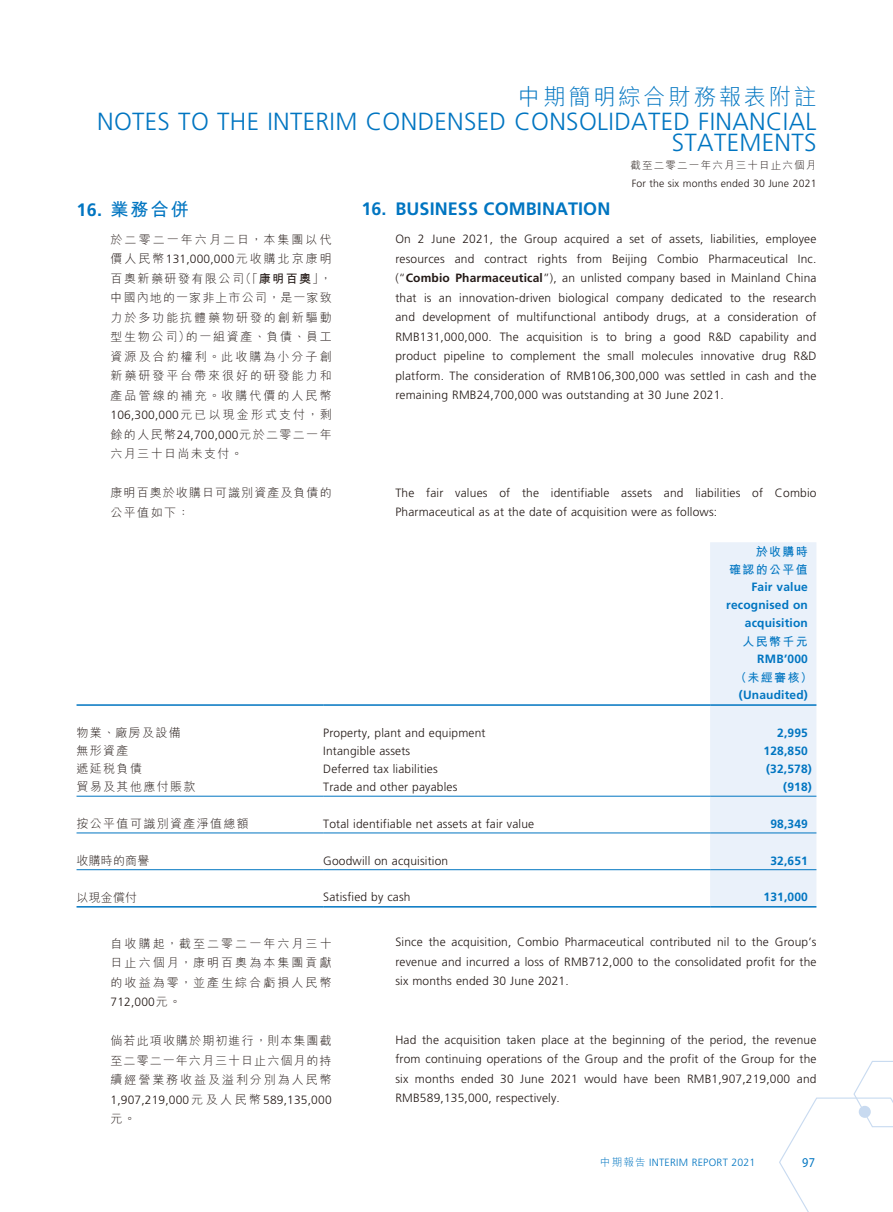
<style>
.page{position:relative;width:893px;height:1212px;background:#fff}
.page>*{position:absolute;margin:0;border:0;box-sizing:border-box;transform-origin:0 0}
.t1{font:300 24.75px/21px "Frutiger";letter-spacing:.015em;color:#0075c1;text-align:right}
.t2{font:300 22.5px "M Hei HK";letter-spacing:.115em;color:#0075c1}
.t3{font:700 18px "Frutiger";letter-spacing:.005em;color:#0075c1}
.t4{font:700 18px "M Hei HK";color:#0075c1}
.t5{font:13.5px "Myriad Pro";color:#0075c1;scale:.9 1}
.t6{font:300 12px/19.5px "Frutiger";letter-spacing:.015em;color:#231916;text-align:justify}
.t7{font:300 12px/19.5px "M Hei HK";letter-spacing:.115em;color:#231916;text-align:justify}
.t8{font:700 12px/18px "Frutiger";letter-spacing:.015em;color:#0075c1;text-align:right}
.t9{font:300 12px/19.5px "M Hei HK";letter-spacing:.09em;color:#231916}
.t10{font:700 12px/18px "M Hei HK";letter-spacing:.115em;color:#0075c1;text-align:right}
.t11{font:300 10.5px "Frutiger";letter-spacing:.015em;color:#231916}
.t12{font:300 10.5px "Frutiger";letter-spacing:.025em;color:#0075c1}
.t13{font:300 10.5px "M Hei HK";letter-spacing:.115em;color:#231916}
.s1{font-family:"Frutiger"}
.s2{font-weight:700}
.s3{font-family:"M Hei HK"}
</style>
<div class="page">
<svg style="left:779px;top:1061px;width:114px;height:151px"></svg>
<div style="left:859px;top:1106px;width:12px;height:12px;background:#c8daf0;border-radius:50%"></div>
<div style="left:710px;top:542px;width:106px;height:364px;background:#eaf1fa"></div>
<hr style="left:77px;top:832px;width:246px;height:1px;background:#0075c1">
<hr style="left:323px;top:832px;width:387px;height:1px;background:#0075c1">
<hr style="left:710px;top:832px;width:106px;height:1px;background:#0075c1">
<hr style="left:77px;top:704px;width:246px;height:2px;background:#0075c1">
<hr style="left:323px;top:704px;width:387px;height:2px;background:#0075c1">
<hr style="left:710px;top:704px;width:106px;height:2px;background:#0075c1">
<hr style="left:77px;top:796px;width:246px;height:1px;background:#0075c1">
<hr style="left:323px;top:796px;width:387px;height:1px;background:#0075c1">
<hr style="left:710px;top:796px;width:106px;height:1px;background:#0075c1">
<hr style="left:77px;top:869px;width:246px;height:1px;background:#0075c1">
<hr style="left:323px;top:869px;width:387px;height:1px;background:#0075c1">
<hr style="left:710px;top:869px;width:106px;height:1px;background:#0075c1">
<hr style="left:77px;top:906px;width:246px;height:1px;background:#0075c1">
<hr style="left:323px;top:906px;width:387px;height:1px;background:#0075c1">
<hr style="left:710px;top:906px;width:106px;height:1px;background:#0075c1">
<h2 class="t2" style="left:518px;top:81px;width:300px">中期簡明綜合財務報表附註</h2>
<h1 class="t1" style="left:97px;top:112px;width:721px">NOTES TO THE INTERIM CONDENSED CONSOLIDATED FINANCIAL<br>STATEMENTS</h1>
<p class="t13" style="left:630px;top:158px;width:187px">截至二零二一年六月三十日止六個月</p>
<p class="t11" style="left:632px;top:178px;width:186px">For the six months ended 30 June 2021</p>
<h3 class="t4" style="left:77px;top:196px;width:114px"><span class="s1">16.</span> 業務合併</h3>
<p class="t7" style="left:111px;top:229px;width:223px">於二零二一年六月二日，本集團以代價人民幣<span class="s1">131,000,000</span>元收購北京康明百奧新藥研發有限公司（「<span class="s2">康明百奧</span>」，中國內地的一家非上市公司，是一家致力於多功能抗體藥物研發的創新驅動型生物公司）的一組資產、負債、員工資源及合約權利。此收購為小分子創新藥研發平台帶來很好的研發能力和產品管線的補充。收購代價的人民幣</p>
<p class="t6" style="left:111px;top:406px;width:223px">106,300,000<span class="s3">元已以現金形式支付，剩</span></p>
<p class="t7" style="left:111px;top:424px;width:223px">餘的人民幣<span class="s1">24,700,000</span>元於二零二一年六月三十日尚未支付。</p>
<p class="t9" style="left:111px;top:483px;width:223px">康明百奧於收購日可識別資產及負債的公平值如下：</p>
<h3 class="t3" style="left:361px;top:198px;width:250px">16. BUSINESS COMBINATION</h3>
<p class="t6" style="left:395px;top:229px;width:423px">On 2 June 2021, the Group acquired a set of assets, liabilities, employee resources and contract rights from Beijing Combio Pharmaceutical Inc. (“<span class="s2">Combio Pharmaceutical</span>”), an unlisted company based in Mainland China that is an innovation-driven biological company dedicated to the research and development of multifunctional antibody drugs, at a consideration of RMB131,000,000. The acquisition is to bring a good R&amp;D capability and product pipeline to complement the small molecules innovative drug R&amp;D platform. The consideration of RMB106,300,000 was settled in cash and the remaining RMB24,700,000 was outstanding at 30 June 2021.</p>
<p class="t6" style="left:395px;top:483px;width:423px">The fair values of the identifiable assets and liabilities of Combio<br>Pharmaceutical as at the date of acquisition were as follows:</p>
<p class="t10" style="left:729px;top:541px;width:80px">於收購時<br>確認的公平值</p>
<p class="t8" style="left:726px;top:578px;width:83px">Fair value recognised on acquisition</p>
<p class="t10" style="left:742px;top:631px;width:67px">人民幣千元</p>
<p class="t8" style="left:757px;top:650px;width:52px">RMB’000</p>
<p class="t10" style="left:735px;top:667px;width:79px">（未經審核）</p>
<p class="t8" style="left:739px;top:686px;width:71px">(Unaudited)</p>
<p class="t7" style="left:77px;top:723px;width:106px">物業、廠房及設備</p>
<p class="t6" style="left:323px;top:723px;width:164px">Property, plant and equipment</p>
<p class="t8" style="left:777px;top:724px;width:32px">2,995</p>
<p class="t7" style="left:77px;top:741px;width:54px">無形資產</p>
<p class="t6" style="left:323px;top:741px;width:89px">Intangible assets</p>
<p class="t8" style="left:764px;top:742px;width:46px">128,850</p>
<p class="t7" style="left:77px;top:759px;width:67px">遞延稅負債</p>
<p class="t6" style="left:323px;top:759px;width:116px">Deferred tax liabilities</p>
<p class="t8" style="left:766px;top:760px;width:47px">(32,578)</p>
<p class="t7" style="left:77px;top:777px;width:120px">貿易及其他應付賬款</p>
<p class="t6" style="left:323px;top:777px;width:136px">Trade and other payables</p>
<p class="t8" style="left:783px;top:778px;width:30px">(918)</p>
<p class="t7" style="left:77px;top:813px;width:174px">按公平值可識別資產淨值總額</p>
<p class="t6" style="left:323px;top:814px;width:213px">Total identifiable net assets at fair value</p>
<p class="t8" style="left:770px;top:815px;width:39px">98,349</p>
<p class="t7" style="left:77px;top:850px;width:74px">收購時的商譽</p>
<p class="t6" style="left:323px;top:851px;width:127px">Goodwill on acquisition</p>
<p class="t8" style="left:770px;top:851px;width:39px">32,651</p>
<p class="t7" style="left:77px;top:887px;width:62px">以現金償付</p>
<p class="t6" style="left:323px;top:887px;width:89px">Satisfied by cash</p>
<p class="t8" style="left:763px;top:888px;width:46px">131,000</p>
<p class="t7" style="left:111px;top:933px;width:223px">自收購起，截至二零二一年六月三十日止六個月，康明百奧為本集團貢獻的收益為零，並產生綜合虧損人民幣</p>
<p class="t6" style="left:111px;top:992px;width:72px">712,000<span class="s3">元。</span></p>
<p class="t7" style="left:111px;top:1031px;width:223px">倘若此項收購於期初進行，則本集團截至二零二一年六月三十日止六個月的持續經營業務收益及溢利分別為人民幣</p>
<p class="t6" style="left:111px;top:1090px;width:223px">1,907,219,000<span class="s3">元及人民幣</span>589,135,000</p>
<p class="t7" style="left:111px;top:1109px;width:27px">元。</p>
<p class="t6" style="left:395px;top:932px;width:423px">Since the acquisition, Combio Pharmaceutical contributed nil to the Group’s revenue and incurred a loss of RMB712,000 to the consolidated profit for the six months ended 30 June 2021.</p>
<p class="t6" style="left:395px;top:1030px;width:423px">Had the acquisition taken place at the beginning of the period, the revenue from continuing operations of the Group and the profit of the Group for the six months ended 30 June 2021 would have been RMB1,907,219,000 and RMB589,135,000, respectively.</p>
<p class="t12" style="left:600px;top:1156px;width:157px"><span class="s3">中期報告</span> INTERIM REPORT 2021</p>
<p class="t5" style="left:802px;top:1154px;width:15px">97</p>
</div>
